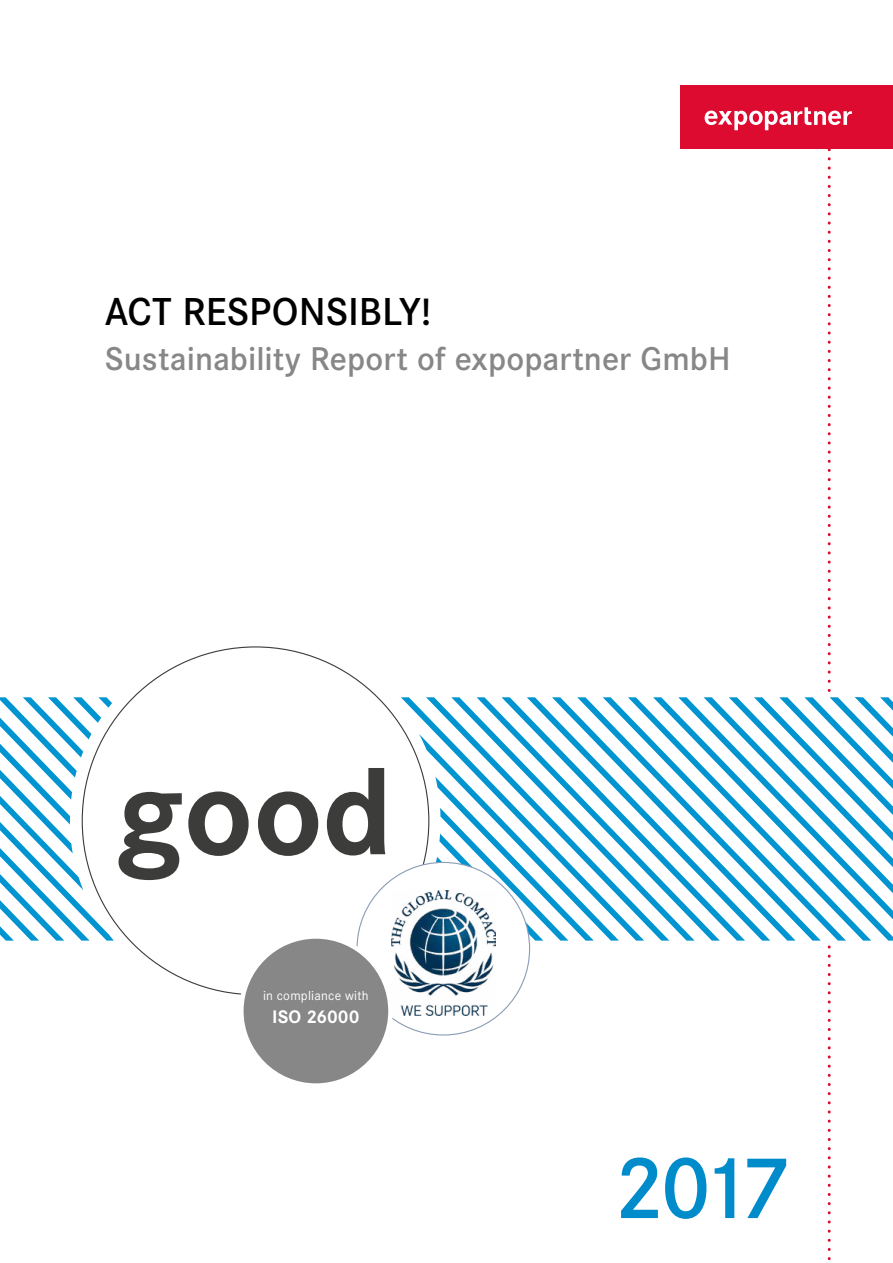
<style>
.page{position:relative;width:893px;height:1263px;background:#fff}
.page>*{position:absolute;margin:0;border:0;box-sizing:border-box;transform-origin:0 0}
.t1{font:600 91.35px "Corporate S";color:#008bcb}
.t2{font:600 40.5px "Corporate S";color:#000}
.t3{font:600 34.2px "Corporate S";color:#878787}
.t4{font:700 18.9px "Corporate STOT";color:#fff}
.t5{font:13.5px "Corporate STOT";letter-spacing:.02em;color:#fff}
</style>
<div class="page">
<svg style="left:828px;top:150px;width:3px;height:1111px"></svg>
<svg style="left:0;top:697px;width:893px;height:243px"></svg>
<div style="left:680px;top:85px;width:213px;height:64px;background:#dd0b2f"></div>
<svg style="left:705px;top:107px;width:147px;height:23px"></svg>
<div style="left:357px;top:862px;width:173px;height:173px;background:#fff;border-radius:50%"></div>
<img style="left:391px;top:890px;width:104px;height:126px">
<svg style="left:119px;top:768px;width:266px;height:112px"></svg>
<div style="left:241px;top:936px;width:149px;height:149px;background:#878787;border-radius:50%"></div>
<div style="left:239px;top:934px;width:154px;height:154px;border:4px solid #fff;border-radius:50%"></div>
<p class="t2" style="left:105px;top:289px;width:328px">ACT RESPONSIBLY!</p>
<p class="t3" style="left:105px;top:339px;width:627px">Sustainability Report of expopartner GmbH</p>
<p class="t5" style="left:263px;top:988px;width:107px">in compliance with</p>
<p class="t4" style="left:272px;top:1006px;width:89px">ISO 26000</p>
<h1 class="t1" style="left:614px;top:1135px;width:179px">2017</h1>
</div>
